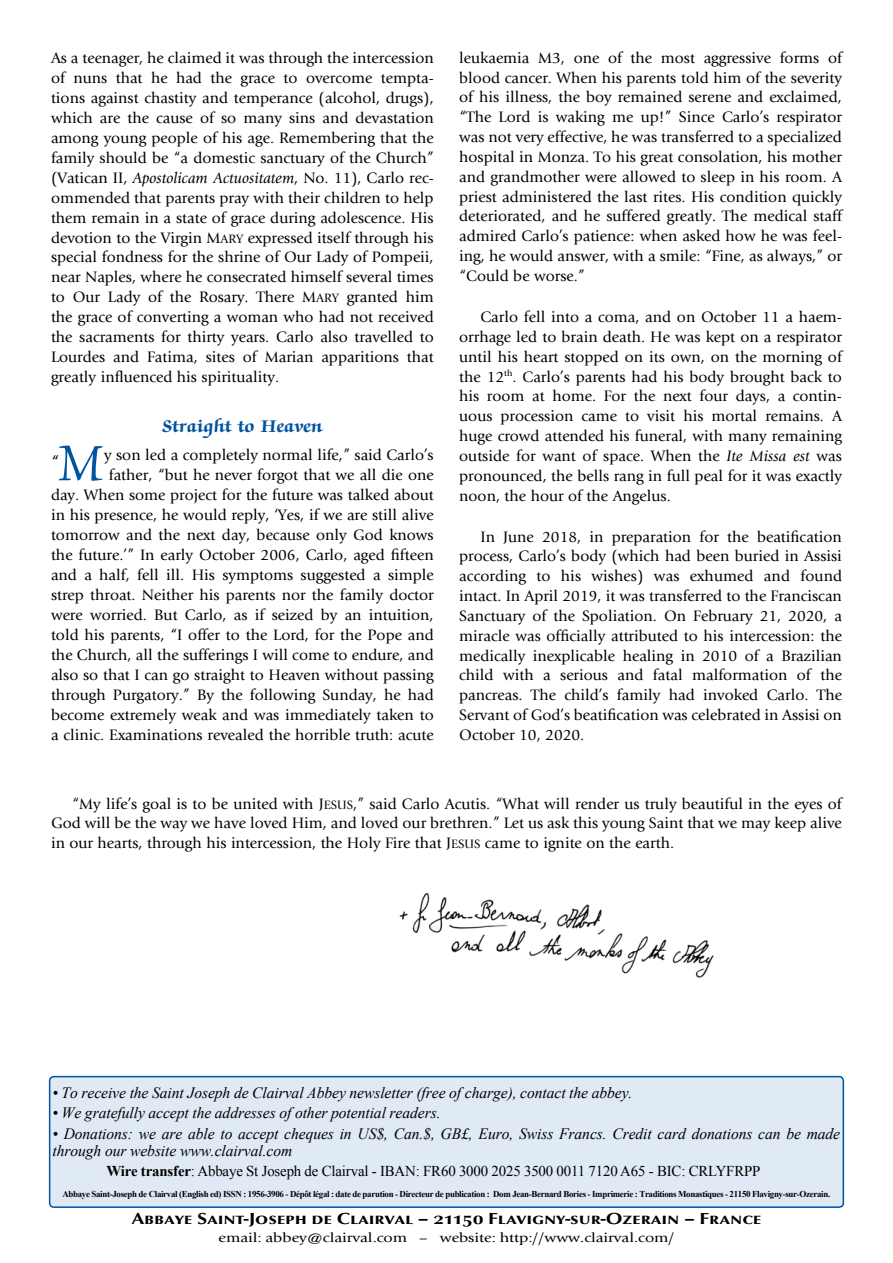
<style>
.page{position:relative;width:893px;height:1263px;background:#fff}
.page>*{position:absolute;margin:0;border:0;box-sizing:border-box;transform-origin:0 0}
.t1{font:57.45px "Zapf Chancery Std";color:#0053a1;scale:.91 1}
.t2{font:700 19.5px "Zapf Chancery Std";letter-spacing:.015em;color:#0053a1}
.t3{font:17.85px "Giovanni";color:#000}
.t4{font:700 16.5px "Opus Sm Caps";letter-spacing:-.005em;color:#000;scale:1.2 1}
.t5{font:15.75px/19.8px "Giovanni";color:#000;text-align:justify}
.t6{font:italic 15.75px/16.5px "Times New Roman";letter-spacing:-.005em;color:#000}
.t7{font:15px "Times New Roman";letter-spacing:-.01em;color:#000}
.t8{font:13.5px "Giovanni";letter-spacing:-.005em;color:#000;scale:1.2 1}
.t9{font:700 9px "Times New Roman";letter-spacing:-.035em;color:#000}
.s1{font-style:italic}
.s2{font-family:"Giovanni Book SC800"}
.s3{font-family:"Giovanni Book SC800";font-size:12.6px}
.s4{font-weight:700}
</style>
<div class="page">
<img style="left:399px;top:893px;width:315px;height:85px">
<div style="left:50px;top:1076px;width:793px;height:131px;background:#e0eaf4;border-radius:4px"></div>
<div style="left:49px;top:1076px;width:795px;height:132px;border:2px solid #0053a1;border-radius:4px"></div>
<p class="t5" style="left:51px;top:48px;width:384px">As a teenager, he claimed it was through the intercession of nuns that he had the grace to overcome tempta&shy;tions against chastity and temperance (alcohol, drugs), which are the cause of so many sins and devastation among young people of his age. Remembering that the family should be “a domestic sanctuary of the Church” (Vatican II, <span class="s1">Apostolicam Actuositatem</span>, No. 11), Carlo rec&shy;ommended that parents pray with their children to help them remain in a state of grace during adolescence. His devotion to the Virgin <span class="s2">M</span><span class="s3">ARY</span> expressed itself through his special fondness for the shrine of Our Lady of Pompeii, near Naples, where he consecrated himself several times to Our Lady of the Rosary. There <span class="s2">M</span><span class="s3">ARY</span> granted him the grace of converting a woman who had not received the sacraments for thirty years. Carlo also travelled to Lourdes and Fatima, sites of Marian apparitions that greatly influenced his spirituality.</p>
<p class="t2" style="left:162px;top:416px;width:161px">Straight to Heaven</p>
<p class="t3" style="left:51px;top:452px;width:9px">“</p>
<h1 class="t1" style="left:59px;top:433px;width:49px">M</h1>
<p class="t5" style="left:51px;top:445px;width:384px;text-align:right">y son led a completely normal life,” said Carlo’s<br>father, “but he never forgot that we all die one<br>day. When some project for the future was talked about in his presence, he would reply, ‘Yes, if we are still alive tomorrow and the next day, because only God knows the future.’” In early October 2006, Carlo, aged fifteen and a half, fell ill. His symptoms suggested a simple strep throat. Neither his parents nor the family doctor were worried. But Carlo, as if seized by an intuition, told his parents, “I offer to the Lord, for the Pope and the Church, all the sufferings I will come to endure, and also so that I can go straight to Heaven without passing through Purgatory.” By the following Sunday, he had become extremely weak and was immediately taken to a clinic. Examinations revealed the horrible truth: acute</p>
<p class="t5" style="left:459px;top:48px;width:384px">leukaemia M3, one of the most aggressive forms of blood cancer. When his parents told him of the severity of his illness, the boy remained serene and exclaimed, “The Lord is waking me up!” Since Carlo’s respirator was not very effective, he was transferred to a specialized hospital in Monza. To his great consolation, his mother and grandmother were allowed to sleep in his room. A priest administered the last rites. His condition quickly deteriorated, and he suffered greatly. The medical staff admired Carlo’s patience: when asked how he was feel&shy;ing, he would answer, with a smile: “Fine, as always,” or “Could be worse.”</p>
<p class="t5" style="left:459px;top:307px;width:384px;text-indent:21px">Carlo fell into a coma, and on October 11 a haem&shy;orrhage led to brain death. He was kept on a respirator until his heart stopped on its own, on the morning of the 12<sup>th</sup>. Carlo’s parents had his body brought back to his room at home. For the next four days, a contin&shy;uous procession came to visit his mortal remains. A huge crowd attended his funeral, with many remaining outside for want of space. When the <span class="s1">Ite Missa est</span> was pronounced, the bells rang in full peal for it was exactly noon, the hour of the Angelus.</p>
<p class="t5" style="left:459px;top:527px;width:384px;text-indent:21px">In June 2018, in preparation for the beatification process, Carlo’s body (which had been buried in Assisi according to his wishes) was exhumed and found intact. In April 2019, it was transferred to the Franciscan Sanctuary of the Spoliation. On February 21, 2020, a miracle was officially attributed to his intercession: the medically inexplicable healing in 2010 of a Brazilian child with a serious and fatal malformation of the pancreas. The child’s family had invoked Carlo. The Servant of God’s beatification was celebrated in Assisi on October 10, 2020.</p>
<p class="t5" style="left:51px;top:794px;width:792px;text-indent:21px">“My life’s goal is to be united with <span class="s2">J</span><span class="s3">ESUS</span>,” said Carlo Acutis. “What will render us truly beautiful in the eyes of God will be the way we have loved Him, and loved our brethren.” Let us ask this young Saint that we may keep alive in our hearts, through his intercession, the Holy Fire that <span class="s2">J</span><span class="s3">ESUS</span> came to ignite on the earth.</p>
<p class="t6" style="left:53px;top:1084px;width:581px">• To receive the Saint Joseph de Clairval Abbey newsletter (free of charge), contact the abbey.</p>
<p class="t6" style="left:53px;top:1104px;width:390px">• We gratefully accept the addresses of other potential readers.</p>
<p class="t6" style="left:53px;top:1125px;width:789px">• Donations: we are able to accept cheques in US$, Can.$, GB£, Euro, Swiss Francs. Credit card donations can be made through our website www.clairval.com</p>
<p class="t7" style="left:107px;top:1161px;width:655px"><span class="s4">Wire transfer</span>: Abbaye St Joseph de Clairval - IBAN: FR60 3000 2025 3500 0011 7120 A65 - BIC: CRLYFRPP</p>
<p class="t9" style="left:62px;top:1188px;width:769px">Abbaye Saint-Joseph de Clairval (English ed) ISSN : 1956-3906 - Dépôt légal : date de parution - Directeur de publication : Dom Jean-Bernard Bories - Imprimerie : Traditions Monastiques - 21150 Flavigny-sur-Ozerain.</p>
<p class="t4" style="left:131px;top:1209px;width:527px">Abbaye Saint-Joseph de Clairval – 21150 Flavigny-sur-Ozerain – France</p>
<p class="t8" style="left:219px;top:1229px;width:381px">email: abbey@clairval.com – website: http://www.clairval.com/</p>
</div>
